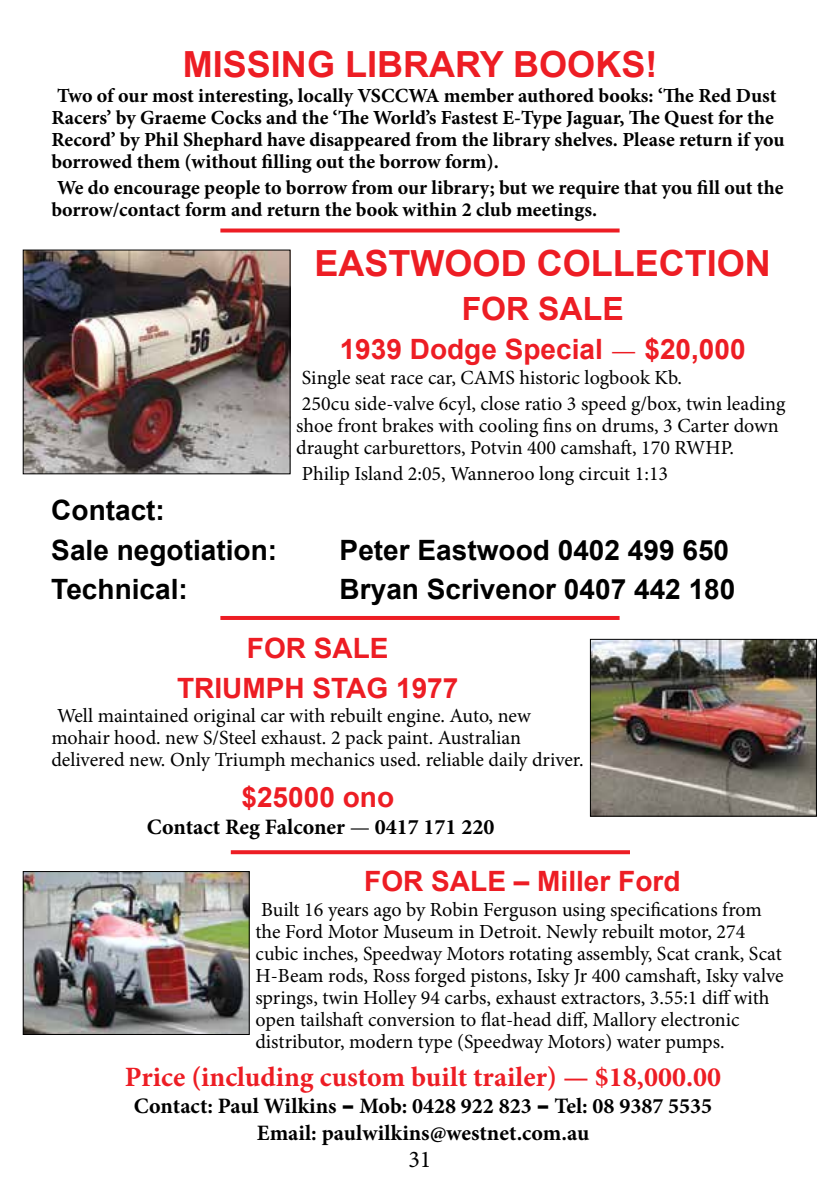
<style>
.page{position:relative;width:840px;height:1191px;background:#fff}
.page>*{position:absolute;margin:0;border:0;box-sizing:border-box;transform-origin:0 0}
.t1{font:700 36px "Arial";color:#ed1d24}
.t2{font:700 32px "Arial";color:#ed1d24}
.t3{font:700 28px/39.2px "Arial";color:#000}
.t4{font:700 28px/39.2px "Arial";color:#ed1d24;text-align:center}
.t5{font:700 28px "Minion Pro";color:#ed1d24}
.t6{font:24px "Minion Pro";color:#000}
.t7{font:700 22px/26.8px "Minion Pro";color:#000;text-align:center}
.t8{font:20px/22px "Minion Pro";color:#000}
.t9{font:700 20px/22px "Minion Pro";color:#000}
.s1{font-family:"Minion Pro";font-weight:400}
.s2{font-weight:400}
.s3{font-family:"Futura";font-weight:800;font-stretch:condensed}
</style>
<div class="page">
<img style="left:25px;top:873px;width:222px;height:160px">
<div style="left:23px;top:871px;width:226px;height:164px;border:1px solid #000"></div>
<svg style="left:231px;top:850px;width:398px;height:4px;fill:#ed1d24"></svg>
<img style="left:25px;top:251px;width:263px;height:221px">
<div style="left:23px;top:249px;width:267px;height:225px;border:1px solid #000"></div>
<svg style="left:220px;top:228px;width:399px;height:4px;fill:#ed1d24"></svg>
<hr style="left:220px;top:616px;width:399px;height:4px;background:#ed1d24">
<img style="left:591px;top:641px;width:223px;height:173px">
<div style="left:589px;top:639px;width:227px;height:177px;border:1px solid #000"></div>
<h1 class="t1" style="left:183px;top:41px;width:476px">MISSING LIBRARY BOOKS!</h1>
<p class="t9" style="left:51px;top:84px;width:734px">Two of our most interesting, locally VSCCWA member authored books: ‘The Red Dust Racers’ by Graeme Cocks and the ‘The World’s Fastest E-Type Jaguar, The Quest for the Record’ by Phil Shephard have disappeared from the library shelves. Please return if you borrowed them (without filling out the borrow form).</p>
<p class="t9" style="left:51px;top:176px;width:733px">We do encourage people to borrow from our library; but we require that you fill out the borrow/contact form and return the book within 2 club meetings.</p>
<h3 class="t3" style="left:51px;top:492px;width:227px">Contact:<br>Sale negotiation:</h3>
<h1 class="t1" style="left:314px;top:239px;width:458px">EASTWOOD COLLECTION</h1>
<h2 class="t2" style="left:461px;top:287px;width:163px">FOR SALE</h2>
<h3 class="t4" style="left:339px;top:330px;width:407px">1939 Dodge Special <span class="s1">—</span> $20,000</h3>
<p class="t8" style="left:302px;top:365px;width:484px;line-height:26px">Single seat race car, CAMS historic logbook Kb.<br>250cu side-valve 6cyl, close ratio 3 speed g/box, twin leading</p>
<p class="t8" style="left:296px;top:415px;width:484px">shoe front brakes with cooling fins on drums, 3 Carter down draught carburettors, Potvin 400 camshaft, 170 RWHP.</p>
<p class="t8" style="left:302px;top:462px;width:367px">Philip Island 2:05, Wanneroo long circuit 1:13</p>
<h3 class="t3" style="left:339px;top:531px;width:391px">Peter Eastwood 0402 499 650</h3>
<h3 class="t3" style="left:51px;top:570px;width:138px">Technical:</h3>
<h3 class="t3" style="left:339px;top:570px;width:397px">Bryan Scrivenor 0407 442 180</h3>
<h3 class="t4" style="left:177px;top:630px;width:283px">FOR SALE<br>TRIUMPH STAG 1977</h3>
<p class="t8" style="left:51px;top:705px;width:533px">Well maintained original car with rebuilt engine. Auto, new mohair hood. new S/Steel exhaust. 2 pack paint. Australian delivered new. Only Triumph mechanics used. reliable daily driver.</p>
<h3 class="t4" style="left:241px;top:778px;width:154px">$25000 ono</h3>
<p class="t7" style="left:147px;top:813px;width:349px">Contact Reg Falconer <span class="s2">—</span> 0417 171 220</p>
<h3 class="t4" style="left:364px;top:863px;width:317px">FOR SALE – Miller Ford</h3>
<p class="t8" style="left:255px;top:899px;width:529px">Built 16 years ago by Robin Ferguson using specifications from the Ford Motor Museum in Detroit. Newly rebuilt motor, 274 cubic inches, Speedway Motors rotating assembly, Scat crank, Scat H-Beam rods, Ross forged pistons, Isky Jr 400 camshaft, Isky valve springs, twin Holley 94 carbs, exhaust extractors, 3.55:1 diff with open tailshaft conversion to flat-head diff, Mallory electronic distributor, modern type (Speedway Motors) water pumps.</p>
<h3 class="t5" style="left:125px;top:1057px;width:597px">Price (including custom built trailer) — $18,000.00</h3>
<p class="t7" style="left:134px;top:1092px;width:579px">Contact: Paul Wilkins <span class="s3">–</span> Mob: 0428 922 823 <span class="s3">–</span> Tel: 08 9387 5535<br>Email: paulwilkins@westnet.com.au</p>
<p class="t6" style="left:408px;top:1143px;width:25px">31</p>
</div>
